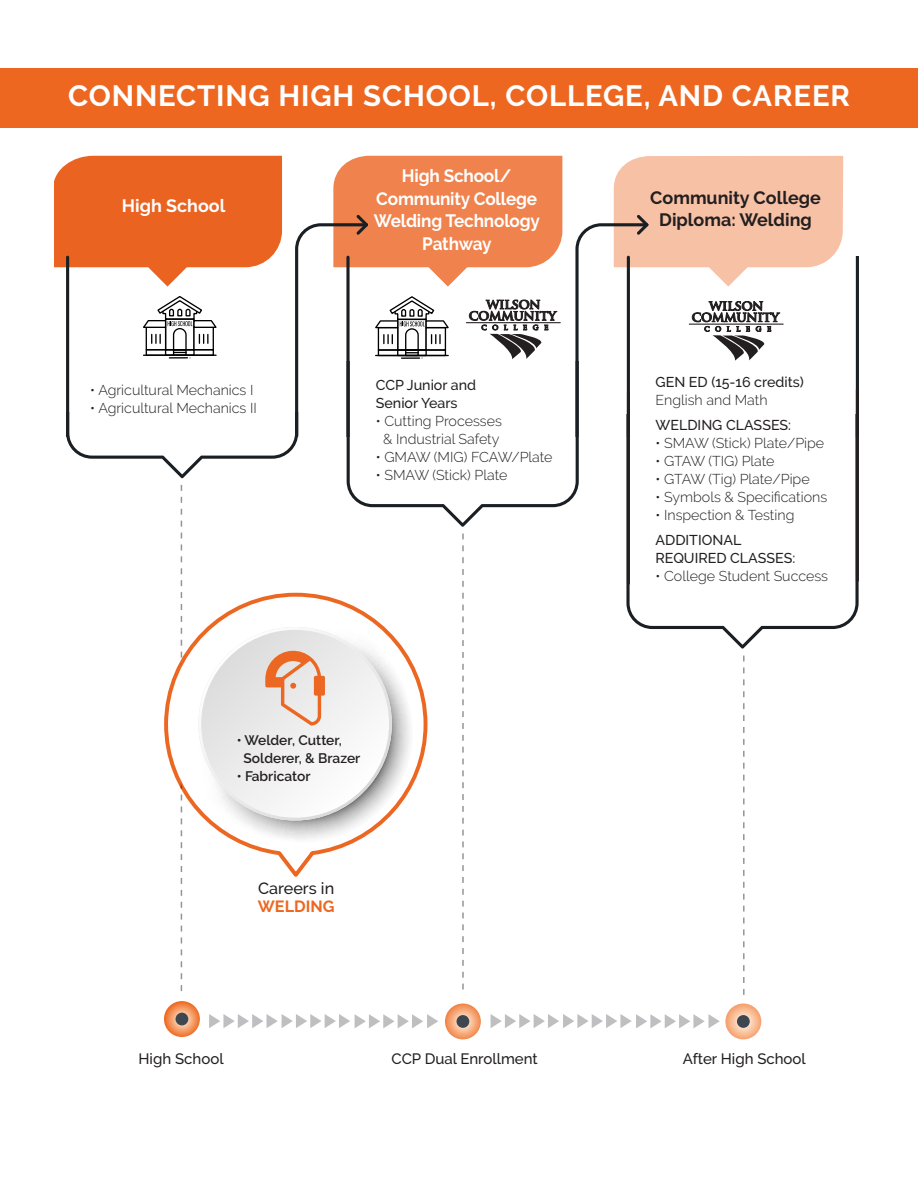
<style>
.page{position:relative;width:918px;height:1188px;background:#fff}
.page>*{position:absolute;margin:0;border:0;box-sizing:border-box;transform-origin:0 0}
.t1{font:700 29.25px "Raleway";letter-spacing:.03em;color:#fff}
.t2{font:700 17.85px "Raleway";letter-spacing:-.01em;color:#fff;scale:.96 1}
.t3{font:700 17.85px "Raleway";color:#231f20}
.t4{font:700 17.85px "Raleway";letter-spacing:-.01em;color:#fff}
.t5{font:500 16.2px "Raleway";color:#231f20}
.t6{font:700 16.2px "Raleway";color:#ed6720}
.t7{font:500 15px "Raleway";color:#231f20}
.t8{font:300 14.25px "Raleway";color:#231f20}
.t9{font:500 14.25px "Raleway";color:#231f20}
.t10{font:600 13.8px "Raleway";color:#231f20}
</style>
<div class="page">
<div style="left:0;top:68px;width:918px;height:59px;background:#ed6720"></div>
<svg style="left:688px;top:256px;width:171px;height:158px"></svg>
<svg style="left:562px;top:223px;width:68px;height:191px"></svg>
<svg style="left:614px;top:156px;width:229px;height:131px;background:#f6c9b2"></svg>
<div style="left:54px;top:156px;width:228px;height:112px;background:#eb6321"></div>
<svg style="left:66px;top:223px;width:284px;height:190px"></svg>
<svg style="left:333px;top:156px;width:229px;height:131px;background:#ef9468"></svg>
<svg style="left:648px;top:414px;width:211px;height:235px"></svg>
<svg style="left:626px;top:414px;width:22px;height:215px"></svg>
<hr style="left:627px;top:392px;width:3px;height:192px;background:#231f20">
<hr style="left:856px;top:389px;width:3px;height:192px;background:#231f20">
<svg style="left:143px;top:296px;width:74px;height:63px"></svg>
<svg style="left:66px;top:413px;width:233px;height:65px"></svg>
<svg style="left:164px;top:1001px;width:36px;height:36px"></svg>
<div style="left:176px;top:1013px;width:12px;height:12px;background:#3e474f;border-radius:50%"></div>
<svg style="left:445px;top:1004px;width:36px;height:35px"></svg>
<div style="left:457px;top:1015px;width:12px;height:13px;background:#3e474f;border-radius:50%"></div>
<svg style="left:725px;top:1004px;width:36px;height:35px"></svg>
<div style="left:737px;top:1015px;width:13px;height:13px;background:#3e474f;border-radius:50%"></div>
<svg style="left:181px;top:485px;width:1px;height:506px"></svg>
<svg style="left:462px;top:534px;width:2px;height:456px"></svg>
<svg style="left:743px;top:656px;width:2px;height:339px"></svg>
<svg style="left:209px;top:1014px;width:229px;height:14px"></svg>
<svg style="left:491px;top:1014px;width:229px;height:14px"></svg>
<svg style="left:164px;top:593px;width:263px;height:284px"></svg>
<svg style="left:198px;top:627px;width:194px;height:194px"></svg>
<svg style="left:336px;top:296px;width:248px;height:231px"></svg>
<hr style="left:689px;top:324px;width:95px;height:1px;background:#231f20">
<svg style="left:692px;top:301px;width:88px;height:60px"></svg>
<p class="t1" style="left:68px;top:79px;width:783px">CONNECTING HIGH SCHOOL, COLLEGE, AND CAREER</p>
<p class="t4" style="left:122px;top:195px;width:105px">High School</p>
<p class="t8" style="left:90px;top:381px;width:165px">• Agricultural Mechanics I</p>
<p class="t8" style="left:90px;top:399px;width:168px">• Agricultural Mechanics II</p>
<p class="t2" style="left:402px;top:166px;width:116px">High School/</p>
<p class="t2" style="left:376px;top:188px;width:169px">Community College</p>
<p class="t2" style="left:374px;top:211px;width:175px">Welding Technology</p>
<p class="t2" style="left:422px;top:233px;width:74px">Pathway</p>
<p class="t9" style="left:376px;top:377px;width:102px">CCP Junior and</p>
<p class="t9" style="left:376px;top:395px;width:83px">Senior Years</p>
<p class="t8" style="left:376px;top:413px;width:128px">• Cutting Processes</p>
<p class="t8" style="left:383px;top:431px;width:118px">&amp; Industrial Safety</p>
<p class="t8" style="left:376px;top:449px;width:178px">• GMAW (MIG) FCAW/Plate</p>
<p class="t8" style="left:376px;top:467px;width:133px">• SMAW (Stick) Plate</p>
<p class="t10" style="left:237px;top:732px;width:107px">• Welder, Cutter,</p>
<p class="t10" style="left:244px;top:750px;width:118px">Solderer, &amp; Brazer</p>
<p class="t10" style="left:237px;top:768px;width:75px">• Fabricator</p>
<p class="t5" style="left:258px;top:879px;width:78px">Careers in</p>
<p class="t6" style="left:258px;top:897px;width:78px">WELDING</p>
<p class="t3" style="left:650px;top:187px;width:172px">Community College</p>
<p class="t3" style="left:659px;top:210px;width:154px">Diploma: Welding</p>
<p class="t9" style="left:656px;top:374px;width:150px">GEN ED (15-16 credits)</p>
<p class="t8" style="left:656px;top:392px;width:114px">English and Math</p>
<p class="t9" style="left:656px;top:417px;width:137px">WELDING CLASSES:</p>
<p class="t8" style="left:656px;top:434px;width:170px">• SMAW (Stick) Plate/Pipe</p>
<p class="t8" style="left:656px;top:452px;width:120px">• GTAW (TIG) Plate</p>
<p class="t8" style="left:656px;top:470px;width:156px">• GTAW (Tig) Plate/Pipe</p>
<p class="t8" style="left:656px;top:488px;width:173px">• Symbols &amp; Specifications</p>
<p class="t8" style="left:656px;top:506px;width:140px">• Inspection &amp; Testing</p>
<p class="t9" style="left:656px;top:531px;width:87px">ADDITIONAL</p>
<p class="t9" style="left:656px;top:549px;width:141px">REQUIRED CLASSES:</p>
<p class="t8" style="left:656px;top:567px;width:174px">• College Student Success</p>
<p class="t7" style="left:139px;top:1050px;width:87px">High School</p>
<p class="t7" style="left:392px;top:1050px;width:148px">CCP Dual Enrollment</p>
<p class="t7" style="left:683px;top:1050px;width:125px">After High School</p>
</div>
